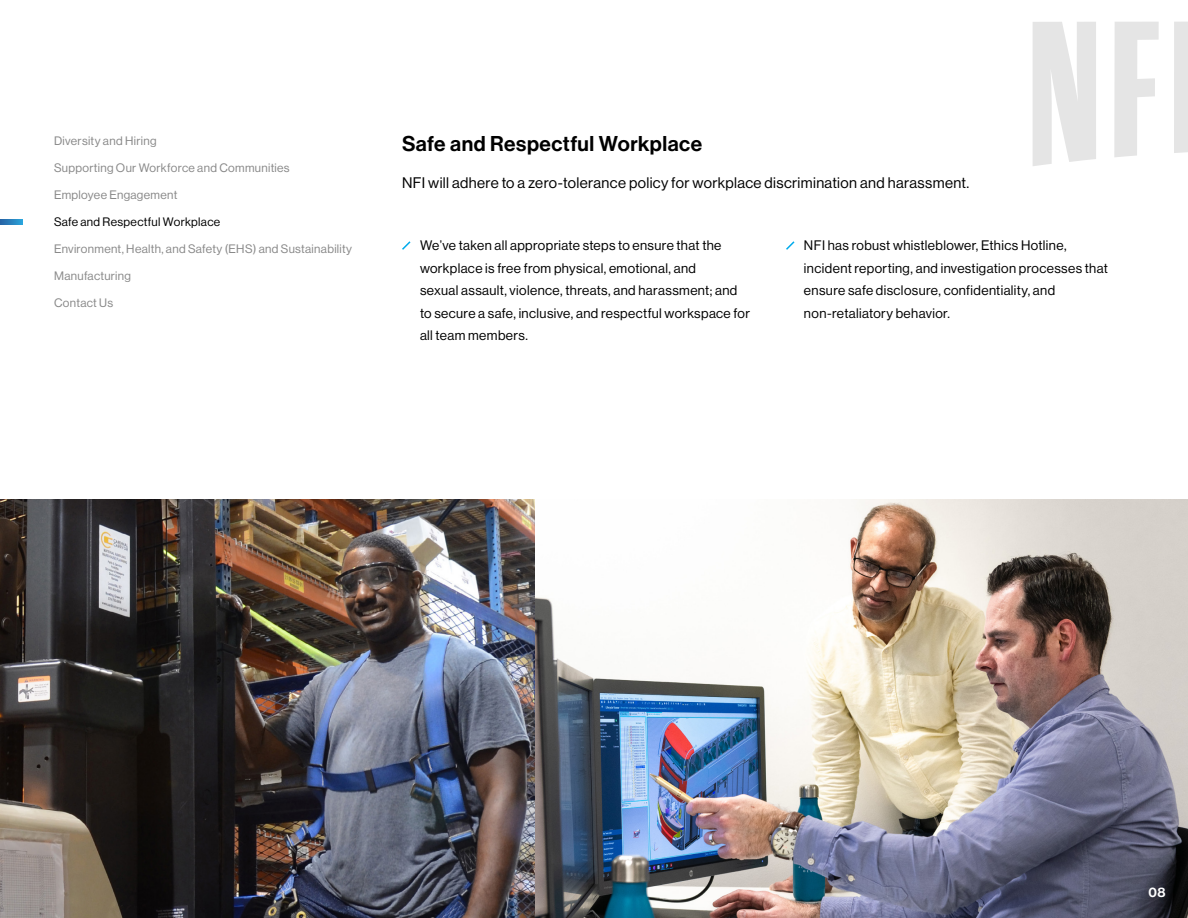
<style>
.page{position:relative;width:1188px;height:918px;background:#fff}
.page>*{position:absolute;margin:0;border:0;box-sizing:border-box;transform-origin:0 0}
.t1{font:21px "N Haas Grotesk DS Pro 65 Md";letter-spacing:.025em;color:#000}
.t2{font:15px "N Haas Grotesk DS Pro 55 Rg";letter-spacing:.025em;color:#000}
.t3{font:13.5px/22.5px "N Haas Grotesk DS Pro 55 Rg";letter-spacing:.03em;color:#000}
.t4{font:13.5px "N Haas Grotesk DS Pro 65 Md";color:#fff}
.t5{font:12px "N Haas Grotesk DS Pro 55 Rg";letter-spacing:.03em;color:#898989}
.t6{font:12px "N Haas Grotesk DS Pro 55 Rg";letter-spacing:.03em;color:#000}
</style>
<div class="page">
<svg style="left:1033px;top:22px;width:63px;height:144px"></svg>
<svg style="left:1114px;top:22px;width:45px;height:135px"></svg>
<div style="left:1174px;top:22px;width:14px;height:131px;background:#e5e5e5"></div>
<img style="left:0;top:500px;width:1188px;height:418px">
<svg style="left:0;top:219px;width:23px;height:6px"></svg>
<svg style="left:786px;top:241px;width:9px;height:9px"></svg>
<svg style="left:402px;top:241px;width:9px;height:9px"></svg>
<p class="t5" style="left:54px;top:134px;width:104px">Diversity and Hiring</p>
<p class="t5" style="left:54px;top:161px;width:237px">Supporting Our Workforce and Communities</p>
<p class="t5" style="left:54px;top:188px;width:125px">Employee Engagement</p>
<p class="t6" style="left:54px;top:215px;width:168px">Safe and Respectful Workplace</p>
<p class="t5" style="left:54px;top:242px;width:300px">Environment, Health, and Safety (EHS) and Sustainability</p>
<p class="t5" style="left:54px;top:269px;width:79px">Manufacturing</p>
<p class="t5" style="left:54px;top:296px;width:61px">Contact Us</p>
<h1 class="t1" style="left:402px;top:131px;width:302px">Safe and Respectful Workplace</h1>
<p class="t2" style="left:402px;top:174px;width:569px">NFI will adhere to a zero-tolerance policy for workplace discrimination and harassment.</p>
<p class="t3" style="left:420px;top:235px;width:332px">We’ve taken all appropriate steps to ensure that the workplace is free from physical, emotional, and<br>sexual assault, violence, threats, and harassment; and to secure a safe, inclusive, and respectful workspace for all team members.</p>
<p class="t3" style="left:804px;top:235px;width:305px">NFI has robust whistleblower, Ethics Hotline, incident reporting, and investigation processes that ensure safe disclosure, confidentiality, and non-retaliatory behavior.</p>
<p class="t4" style="left:1149px;top:884px;width:18px">08</p>
</div>
